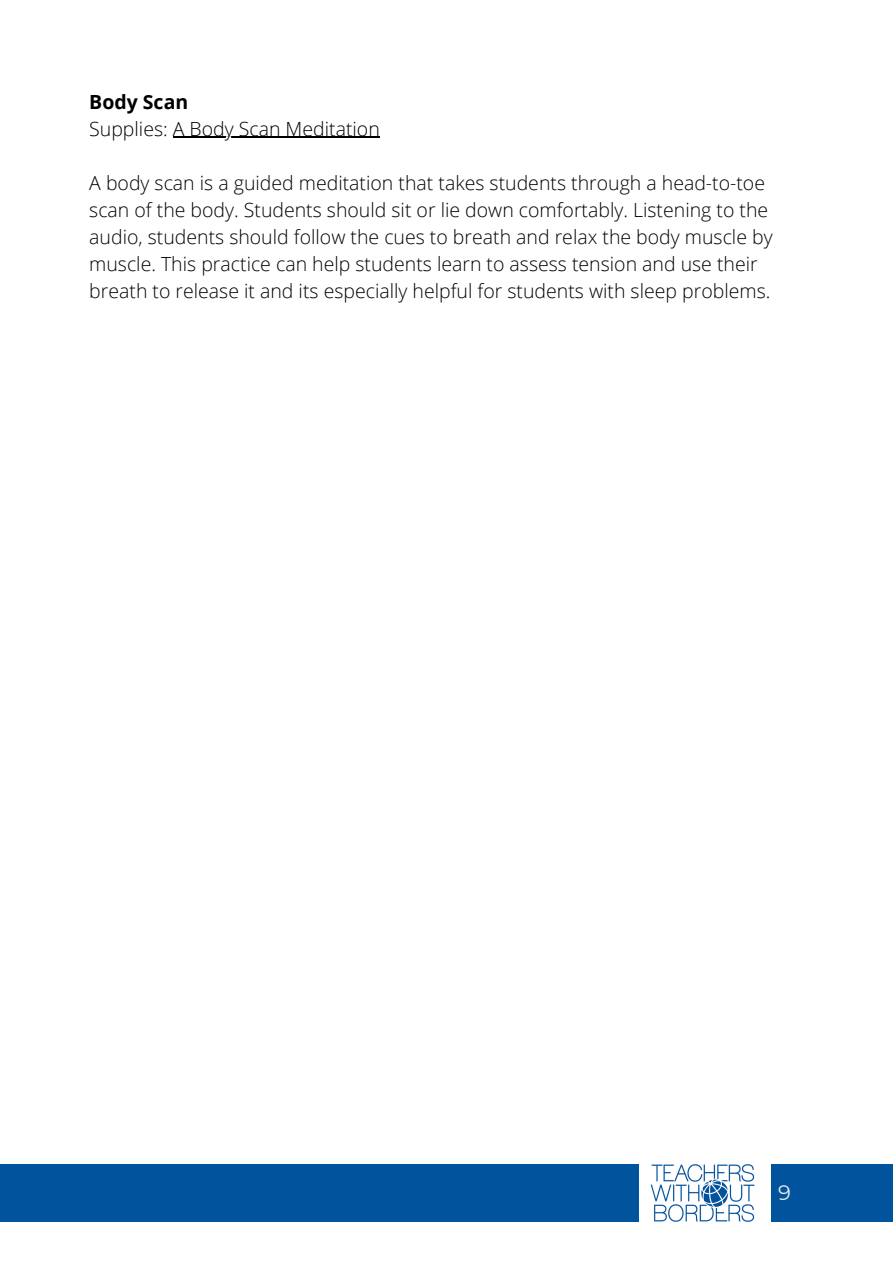
<style>
.page{position:relative;width:893px;height:1264px;background:#fff}
.page>*{position:absolute;margin:0;border:0;box-sizing:border-box;transform-origin:0 0}
.t1{font:21px "Montserrat";color:#eaeaea}
.t2{font:300 19.5px/27px "Open Sans";color:#000}
.t3{font:700 19.5px "Open Sans";color:#000}
</style>
<div class="page">
<div style="left:0;top:1163px;width:892px;height:58px;background:#00549e"></div>
<img style="left:639px;top:1163px;width:131px;height:59px">
<hr style="left:173px;top:137px;width:207px;height:1px;background:#000">
<p class="t3" style="left:89px;top:88px;width:100px">Body Scan</p>
<p class="t2" style="left:89px;top:115px;width:292px">Supplies: A Body Scan Meditation</p>
<p class="t2" style="left:89px;top:168px;width:684px">A body scan is a guided meditation that takes students through a head-to-toe scan of the body. Students should sit or lie down comfortably. Listening to the audio, students should follow the cues to breath and relax the body muscle by muscle. This practice can help students learn to assess tension and use their breath to release it and its especially helpful for students with sleep problems.</p>
<p class="t1" style="left:778px;top:1179px;width:14px">9</p>
</div>
